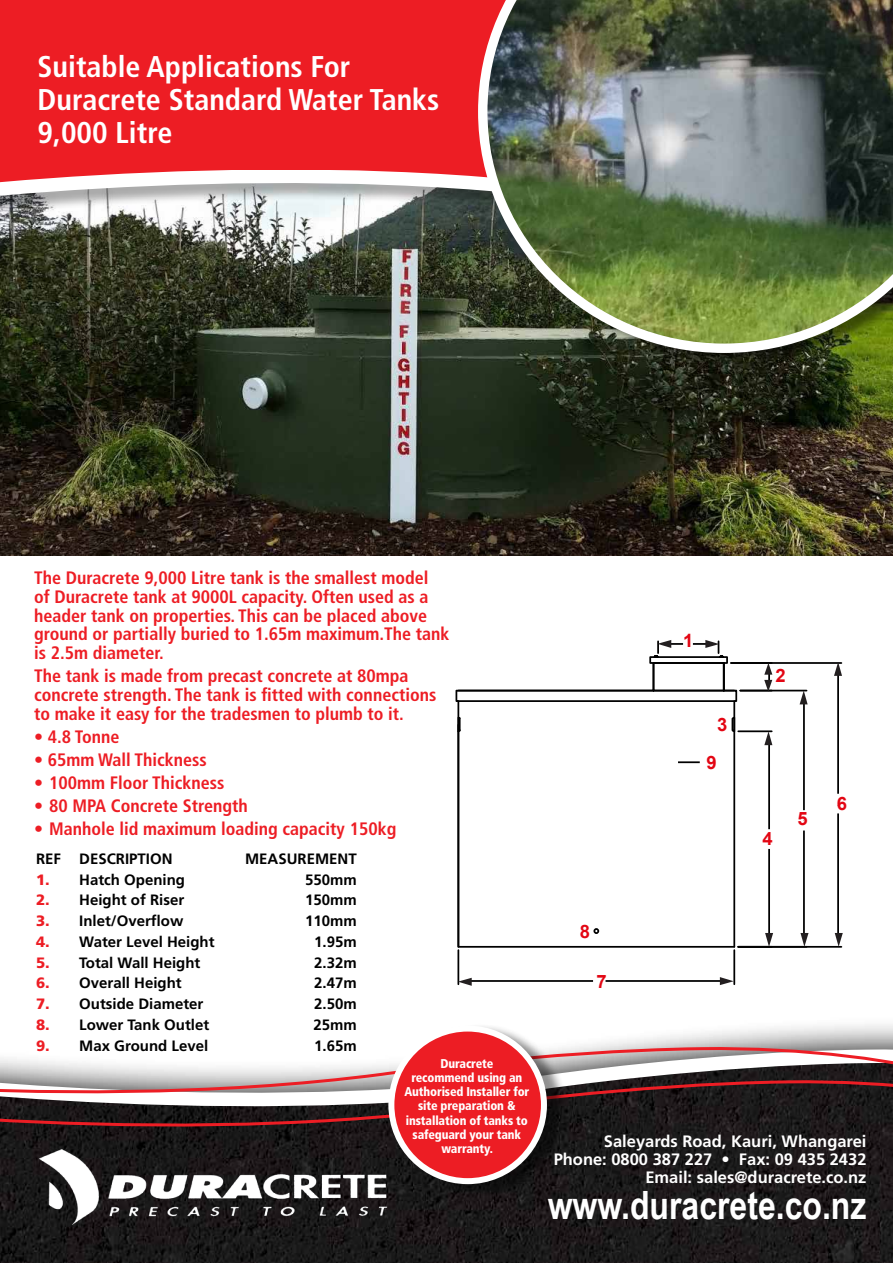
<style>
.page{position:relative;width:893px;height:1263px;background:#fff}
.page>*{position:absolute;margin:0;border:0;box-sizing:border-box;transform-origin:0 0}
.t1{font:700 39px "Arial Narrow";color:#fff}
.t2{font:700 condensed 30px/33px "Frutiger";color:#fff}
.t3{font:700 18.45px "Arial";color:#e30613}
.t4{font:700 condensed 18px/18.8px "Frutiger";color:#ed1d24}
.t5{font:700 16.5px/18px "Frutiger";color:#fff;text-align:right}
.t6{font:700 15px "Frutiger";color:#000}
.t7{font:900 condensed 12.75px/14.2px "Frutiger";letter-spacing:-.01em;color:#fff;text-align:center;scale:.96 1}
.s1{font-weight:900;color:#ed1d24}
</style>
<div class="page">
<img style="left:0;top:245px;width:893px;height:311px">
<div style="left:0;top:0;width:893px;height:245px;background:#000;opacity:.33"></div>
<svg style="left:0;top:0;width:478px;height:234px"></svg>
<div style="left:36px;top:53px;width:471px;height:117px;border:2px solid #ed1d24"></div>
<div style="left:0;top:1017px;width:893px;height:246px;background:#000;opacity:.77"></div>
<svg style="left:0;top:1044px;width:893px;height:15px"></svg>
<svg style="left:0;top:1059px;width:893px;height:204px"></svg>
<img style="left:30px;top:1141px;width:379px;height:97px">
<div style="left:394px;top:1023px;width:175px;height:175px;background:#000;opacity:.44"></div>
<div style="left:391px;top:1028px;width:153px;height:153px;background:#ed1d24;border-radius:50%"></div>
<div style="left:388px;top:1025px;width:159px;height:159px;border:6px solid #fff;border-radius:50%"></div>
<div style="left:483px;top:0;width:410px;height:367px;background:#000;opacity:.44"></div>
<img style="left:478px;top:0;width:415px;height:353px">
<svg style="left:457px;top:734px;width:279px;height:214px"></svg>
<div style="left:649px;top:656px;width:79px;height:8px;border:2px solid #000"></div>
<hr style="left:653px;top:662px;width:71px;height:2px;background:#000">
<hr style="left:731px;top:662px;width:110px;height:2px;background:#000">
<hr style="left:738px;top:946px;width:103px;height:2px;background:#000">
<hr style="left:837px;top:671px;width:2px;height:267px;background:#000">
<hr style="left:457px;top:701px;width:2px;height:246px;background:#000">
<hr style="left:733px;top:701px;width:2px;height:246px;background:#000">
<hr style="left:738px;top:730px;width:34px;height:2px;background:#000">
<hr style="left:768px;top:739px;width:2px;height:199px;background:#000">
<hr style="left:457px;top:950px;width:2px;height:34px;background:#000">
<hr style="left:733px;top:950px;width:2px;height:34px;background:#000">
<hr style="left:466px;top:980px;width:260px;height:2px;background:#000">
<hr style="left:723px;top:663px;width:2px;height:28px;background:#000">
<div style="left:455px;top:690px;width:282px;height:12px;border:2px solid #000"></div>
<svg style="left:457px;top:715px;width:4px;height:19px"></svg>
<hr style="left:740px;top:690px;width:67px;height:1px;background:#000">
<hr style="left:803px;top:698px;width:2px;height:240px;background:#000">
<svg style="left:717px;top:715px;width:19px;height:21px"></svg>
<svg style="left:768px;top:829px;width:2px;height:20px"></svg>
<svg style="left:803px;top:810px;width:2px;height:20px"></svg>
<svg style="left:837px;top:794px;width:2px;height:19px"></svg>
<svg style="left:593px;top:980px;width:12px;height:2px"></svg>
<hr style="left:667px;top:643px;width:44px;height:2px;background:#000">
<svg style="left:683px;top:643px;width:10px;height:2px"></svg>
<svg style="left:593px;top:928px;width:6px;height:6px"></svg>
<svg style="left:764px;top:732px;width:8px;height:13px"></svg>
<svg style="left:705px;top:640px;width:19px;height:19px"></svg>
<svg style="left:800px;top:691px;width:8px;height:13px"></svg>
<svg style="left:834px;top:662px;width:8px;height:14px"></svg>
<svg style="left:764px;top:663px;width:20px;height:29px"></svg>
<svg style="left:652px;top:640px;width:19px;height:52px"></svg>
<svg style="left:458px;top:978px;width:14px;height:8px"></svg>
<svg style="left:720px;top:977px;width:14px;height:8px"></svg>
<svg style="left:765px;top:933px;width:8px;height:13px"></svg>
<svg style="left:800px;top:933px;width:8px;height:13px"></svg>
<svg style="left:835px;top:933px;width:8px;height:14px"></svg>
<hr style="left:678px;top:761px;width:22px;height:2px;background:#000">
<h2 class="t2" style="left:38px;top:50px;width:403px">Suitable Applications For<br>Duracrete Standard Water Tanks<br>9,000 Litre</h2>
<p class="t4" style="left:34px;top:568px;width:417px">The Duracrete 9,000 Litre tank is the smallest model<br>of Duracrete tank at 9000L capacity. Often used as a header tank on properties. This can be placed above ground or partially buried to 1.65m maximum.The tank is 2.5m diameter.</p>
<p class="t4" style="left:34px;top:666px;width:404px">The tank is made from precast concrete at 80mpa concrete strength. The tank is fitted with connections to make it easy for the tradesmen to plumb to it.</p>
<p class="t4" style="left:34px;top:727px;width:87px">• 4.8 Tonne</p>
<p class="t4" style="left:34px;top:750px;width:174px">• 65mm Wall Thickness</p>
<p class="t4" style="left:34px;top:773px;width:192px">• 100mm Floor Thickness</p>
<p class="t4" style="left:34px;top:796px;width:215px">• 80 MPA Concrete Strength</p>
<p class="t4" style="left:34px;top:819px;width:364px">• Manhole lid maximum loading capacity 150kg</p>
<p class="t6" style="left:36px;top:850px;width:138px">REF DESCRIPTION</p>
<p class="t6" style="left:245px;top:850px;width:113px">MEASUREMENT</p>
<p class="t6" style="left:36px;top:870px;width:150px"><span class="s1">1.</span> Hatch Opening</p>
<p class="t6" style="left:305px;top:870px;width:53px">550mm</p>
<p class="t6" style="left:36px;top:891px;width:150px"><span class="s1">2.</span> Height of Riser</p>
<p class="t6" style="left:305px;top:891px;width:53px">150mm</p>
<p class="t6" style="left:36px;top:912px;width:149px"><span class="s1">3.</span> Inlet/Overflow</p>
<p class="t6" style="left:305px;top:912px;width:53px">110mm</p>
<p class="t6" style="left:36px;top:933px;width:180px"><span class="s1">4.</span> Water Level Height</p>
<p class="t6" style="left:314px;top:933px;width:44px">1.95m</p>
<p class="t6" style="left:36px;top:953px;width:166px"><span class="s1">5.</span> Total Wall Height</p>
<p class="t6" style="left:314px;top:953px;width:44px">2.32m</p>
<p class="t6" style="left:36px;top:974px;width:147px"><span class="s1">6.</span> Overall Height</p>
<p class="t6" style="left:314px;top:974px;width:44px">2.47m</p>
<p class="t6" style="left:36px;top:995px;width:169px"><span class="s1">7.</span> Outside Diameter</p>
<p class="t6" style="left:314px;top:995px;width:44px">2.50m</p>
<p class="t6" style="left:36px;top:1016px;width:175px"><span class="s1">8.</span> Lower Tank Outlet</p>
<p class="t6" style="left:313px;top:1016px;width:45px">25mm</p>
<p class="t6" style="left:36px;top:1036px;width:174px"><span class="s1">9.</span> Max Ground Level</p>
<p class="t6" style="left:314px;top:1036px;width:44px">1.65m</p>
<p class="t7" style="left:404px;top:1056px;width:132px">Duracrete<br>recommend using an<br>Authorised Installer for site preparation &amp; installation of tanks to safeguard your tank warranty.</p>
<p class="t3" style="left:580px;top:921px;width:12px">8</p>
<p class="t3" style="left:596px;top:971px;width:12px">7</p>
<p class="t3" style="left:683px;top:630px;width:12px">1</p>
<p class="t3" style="left:717px;top:714px;width:12px">3</p>
<p class="t3" style="left:706px;top:752px;width:12px">9</p>
<p class="t3" style="left:775px;top:665px;width:12px">2</p>
<p class="t3" style="left:762px;top:828px;width:12px">4</p>
<p class="t3" style="left:797px;top:808px;width:12px">5</p>
<p class="t3" style="left:837px;top:793px;width:12px">6</p>
<p class="t5" style="left:554px;top:1132px;width:314px">Saleyards Road, Kauri, Whangarei<br>Phone: 0800 387 227 • Fax: 09 435 2432<br>Email: sales@duracrete.co.nz</p>
<h1 class="t1" style="left:548px;top:1176px;width:320px">www.duracrete.co.nz</h1>
</div>
